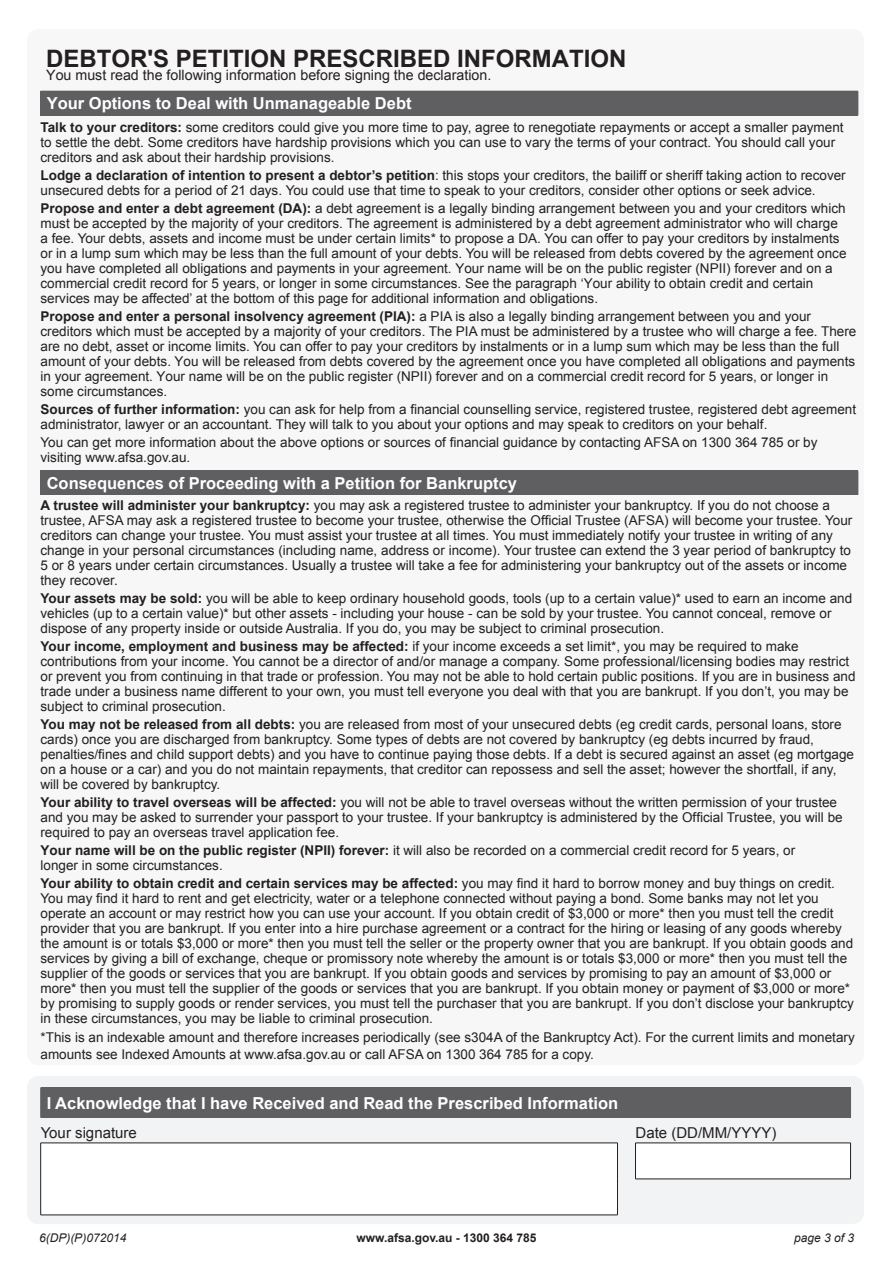
<style>
.page{position:relative;width:893px;height:1263px;background:#fff}
.page>*{position:absolute;margin:0;border:0;box-sizing:border-box;transform-origin:0 0}
.Heading_1{font:700 24px "Arial";color:#231f20}
.Heading_2{font:700 16.5px "Arial";color:#fff}
.Table_Text{font:700 16.5px "Arial";color:#fff}
.Table_Text-2{font:15px "Arial";color:#231f20}
.Heading_1-2{font:14.25px "Arial";color:#231f20}
.Table_Text-3{font:13.5px/15px "Arial";color:#231f20}
.t1{font:700 12px "Arial";color:#231f20}
.t2{font:italic 12px "Arial";color:#231f20}
.s1{font-style:inherit}
.s2{font-weight:700}
</style>
<div class="page">
<div style="left:27px;top:1076px;width:837px;height:148px;background:#f2f3f4;border-radius:12px"></div>
<div style="left:27px;top:29px;width:837px;height:1036px;background:#f7f7f8;border-radius:12px"></div>
<div style="left:41px;top:91px;width:817px;height:24px;background:#5f5f62"></div>
<svg style="left:40px;top:91px;width:1px;height:24px"></svg>
<svg style="left:858px;top:91px;width:1px;height:24px"></svg>
<div style="left:41px;top:471px;width:817px;height:24px;background:#5f5f62"></div>
<svg style="left:40px;top:471px;width:1px;height:24px"></svg>
<svg style="left:858px;top:471px;width:1px;height:24px"></svg>
<div style="left:41px;top:1088px;width:809px;height:30px;background:#5f5f62"></div>
<svg style="left:41px;top:1144px;width:809px;height:71px;fill:#fff"></svg>
<hr style="left:40px;top:1087px;width:577px;height:1px;background:#5f5f62">
<hr style="left:40px;top:1088px;width:1px;height:30px;background:#5f5f62">
<svg style="left:617px;top:1087px;width:18px;height:1px"></svg>
<hr style="left:635px;top:1087px;width:216px;height:1px;background:#5f5f62">
<hr style="left:850px;top:1088px;width:1px;height:30px;background:#5f5f62">
<hr style="left:41px;top:1143px;width:577px;height:1px;background:#231f20">
<hr style="left:40px;top:1143px;width:1px;height:36px;background:#231f20">
<hr style="left:617px;top:1143px;width:1px;height:36px;background:#231f20">
<hr style="left:40px;top:1179px;width:1px;height:36px;background:#231f20">
<hr style="left:617px;top:1179px;width:1px;height:36px;background:#231f20">
<hr style="left:41px;top:1215px;width:577px;height:1px;background:#231f20">
<hr style="left:635px;top:1143px;width:216px;height:1px;background:#231f20">
<hr style="left:635px;top:1143px;width:1px;height:36px;background:#231f20">
<hr style="left:850px;top:1143px;width:1px;height:36px;background:#231f20">
<hr style="left:635px;top:1179px;width:216px;height:1px;background:#231f20">
<p class="Heading_1" style="left:46px;top:42px;width:582px">DEBTOR'S PETITION PRESCRIBED INFORMATION</p>
<p class="Heading_1-2" style="left:46px;top:66px;width:447px">You must read the following information before signing the declaration.</p>
<p class="Heading_2" style="left:47px;top:93px;width:366px">Your Options to Deal <span class="s1">w</span>ith Unmanageable Debt</p>
<p class="Table_Text-3" style="left:40px;top:120px;width:805px"><span class="s2">Talk to your creditors:</span> some creditors could give you more time to pay, agree to renegotiate repayments or accept a smaller payment to settle the debt. Some creditors have hardship provisions which you can use to vary the terms of your contract. You should call your creditors and ask about their hardship provisions.</p>
<p class="Table_Text-3" style="left:40px;top:168px;width:807px"><span class="s2">Lodge a declaration of intention to present a debtor’s petition</span>: this stops your creditors, the bailiff or sheriff taking action to recover unsecured debts for a period of 21 days. You could use that time to speak to your creditors, consider other options or seek advice.</p>
<p class="Table_Text-3" style="left:40px;top:201px;width:807px"><span class="s2">Propose and enter a debt agreement (DA):</span> a debt agreement is a legally binding arrangement between you and your creditors which must be accepted by the majority of your creditors. The agreement is administered by a debt agreement administrator who will charge a fee. Your debts, assets and income must be under certain limits* to propose a DA. You can offer to pay your creditors by instalments or in a lump sum which may be less than the full amount of your debts. You will be released from debts covered by the agreement once you have completed all obligations and payments in your agreement. Your name will be on the public register (NPII) forever and on a commercial credit record for 5 years, or longer in some circumstances. See the paragraph ‘Your ability to obtain credit and certain services may be affected’ at the bottom of this page for additional information and obligations.</p>
<p class="Table_Text-3" style="left:40px;top:309px;width:817px"><span class="s2">Propose and enter a personal insolvency agreement (PIA):</span> a PIA is also a legally binding arrangement between you and your creditors which must be accepted by a majority of your creditors. The PIA must be administered by a trustee who will charge a fee. There are no debt, asset or income limits. You can offer to pay your creditors by instalments or in a lump sum which may be less than the full amount of your debts. You will be released from debts covered by the agreement once you have completed all obligations and payments in your agreement. Your name will be on the public register (NPII) forever and on a commercial credit record for 5 years, or longer in some circumstances.</p>
<p class="Table_Text-3" style="left:40px;top:402px;width:817px"><span class="s2">Sources of further information:</span> you can ask for help from a financial counselling service, registered trustee, registered debt agreement administrator, lawyer or an accountant. They will talk to you about your options and may speak to creditors on your behalf.</p>
<p class="Table_Text-3" style="left:40px;top:435px;width:779px">You can get more information about the above options or sources of financial guidance by contacting AFSA on 1300 364 785 or by visiting www.afsa.gov.au.</p>
<p class="Heading_2" style="left:47px;top:472px;width:472px">Consequences of Proceeding <span class="s1">w</span>ith a Petition <span class="s1">f</span>or Bankruptcy</p>
<p class="Table_Text-3" style="left:40px;top:498px;width:813px"><span class="s2">A trustee will administer your bankruptcy:</span> you may ask a registered trustee to administer your bankruptcy. If you do not choose a trustee, AFSA may ask a registered trustee to become your trustee, otherwise the Official Trustee (AFSA) will become your trustee. Your creditors can change your trustee. You must assist your trustee at all times. You must immediately notify your trustee in writing of any change in your personal circumstances (including name, address or income). Your trustee can extend the 3 year period of bankruptcy to 5 or 8 years under certain circumstances. Usually a trustee will take a fee for administering your bankruptcy out of the assets or income they recover.</p>
<p class="Table_Text-3" style="left:40px;top:591px;width:813px"><span class="s2">Your assets may be sold:</span> you will be able to keep ordinary household goods, tools (up to a certain value)* used to earn an income and vehicles (up to a certain value)* but other assets - including your house - can be sold by your trustee. You cannot conceal, remove or dispose of any property inside or outside Australia. If you do, you may be subject to criminal prosecution.</p>
<p class="Table_Text-3" style="left:40px;top:639px;width:816px"><span class="s2">Your income, employment and business may be affected:</span> if your income exceeds a set limit*, you may be required to make contributions from your income. You cannot be a director of and/or manage a company. Some professional/licensing bodies may restrict or prevent you from continuing in that trade or profession. You may not be able to hold certain public positions. If you are in business and trade under a business name different to your own, you must tell everyone you deal with that you are bankrupt. If you don’t, you may be subject to criminal prosecution.</p>
<p class="Table_Text-3" style="left:40px;top:717px;width:815px"><span class="s2">You may not be released from all debts:</span> you are released from most of your unsecured debts (eg credit cards, personal loans, store cards) once you are discharged from bankruptcy. Some types of debts are not covered by bankruptcy (eg debts incurred by fraud, penalties/fines and child support debts) and you have to continue paying those debts. If a debt is secured against an asset (eg mortgage on a house or a car) and you do not maintain repayments, that creditor can repossess and sell the asset; however the shortfall, if any, will be covered by bankruptcy.</p>
<p class="Table_Text-3" style="left:40px;top:795px;width:804px"><span class="s2">Your ability to travel overseas will be affected:</span> you will not be able to travel overseas without the written permission of your trustee and you may be asked to surrender your passport to your trustee. If your bankruptcy is administered by the Official Trustee, you will be required to pay an overseas travel application fee.</p>
<p class="Table_Text-3" style="left:40px;top:843px;width:756px"><span class="s2">Your name will be on the public register (NPII) forever:</span> it will also be recorded on a commercial credit record for 5 years, or longer in some circumstances.</p>
<p class="Table_Text-3" style="left:40px;top:876px;width:815px"><span class="s2">Your ability to obtain credit and certain services may be affected:</span> you may find it hard to borrow money and buy things on credit.<br>You may find it hard to rent and get electricity, water or a telephone connected without paying a bond. Some banks may not let you operate an account or may restrict how you can use your account. If you obtain credit of $3,000 or more* then you must tell the credit provider that you are bankrupt. If you enter into a hire purchase agreement or a contract for the hiring or leasing of any goods whereby the amount is or totals $3,000 or more* then you must tell the seller or the property owner that you are bankrupt. If you obtain goods and services by giving a bill of exchange, cheque or promissory note whereby the amount is or totals $3,000 or more* then you must tell the supplier of the goods or services that you are bankrupt. If you obtain goods and services by promising to pay an amount of $3,000 or more* then you must tell the supplier of the goods or services that you are bankrupt. If you obtain money or payment of $3,000 or more* by promising to supply goods or render services, you must tell the purchaser that you are bankrupt. If you don’t disclose your bankruptcy in these circumstances, you may be liable to criminal prosecution.</p>
<p class="Table_Text-3" style="left:40px;top:1030px;width:816px;line-height:16.2px">*This is an indexable amount and therefore increases periodically (see s304A of the Bankruptcy Act). For the current limits and monetary amounts see Indexed Amounts at www.afsa.gov.au or call AFSA on 1300 364 785 for a copy.</p>
<p class="Table_Text" style="left:47px;top:1092px;width:573px">I Acknowledge <span class="s1">t</span>hat I <span class="s1">h</span>ave Received and Read the Prescribed Information</p>
<p class="Table_Text-2" style="left:41px;top:1123px;width:98px">Your signature</p>
<p class="Table_Text-2" style="left:635px;top:1123px;width:142px">Date (DD/MM/YYYY)</p>
<p class="t2" style="left:39px;top:1229px;width:89px">6(DP)(P)072014</p>
<p class="t1" style="left:356px;top:1229px;width:182px">www.afsa.gov.au - 1300 364 785</p>
<p class="t2" style="left:794px;top:1229px;width:62px">page 3 of 3</p>
</div>
